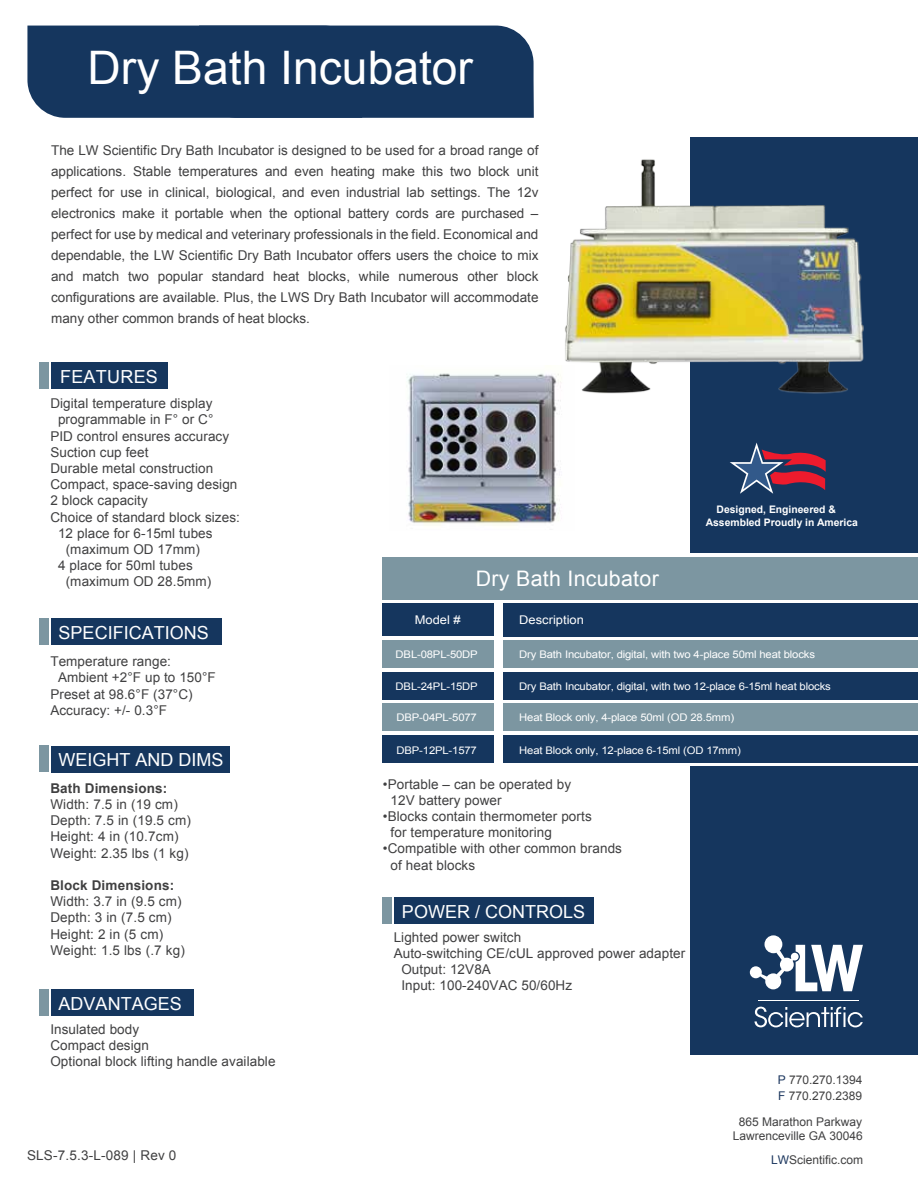
<style>
.page{position:relative;width:918px;height:1188px;background:#fff}
.page>*{position:absolute;margin:0;border:0;box-sizing:border-box;transform-origin:0 0}
.t1{font:46.2px "Arial";color:#fff}
.t2{font:21.45px "Arial";letter-spacing:.015em;color:#fff}
.t3{font:18px "Arial";color:#fff}
.t4{font:13.5px/16.2px "Arial";letter-spacing:.005em;color:#404041}
.t5{font:700 13.5px "Arial";letter-spacing:.01em;color:#404041}
.t6{font:12px/16.5px "Arial";color:#404041}
.t7{font:12px "Arial";color:#fff;scale:1.08 1}
.t8{font:10.5px "Arial";letter-spacing:-.015em;color:#fff;scale:1.08 1}
.t9{font:700 10.35px/12.8px "Arial";color:#fff}
.s1{color:#1b365e}
</style>
<div class="page">
<div style="left:51px;top:362px;width:117px;height:27px;background:#15365e"></div>
<div style="left:51px;top:618px;width:170px;height:27px;background:#15365e"></div>
<div style="left:51px;top:746px;width:179px;height:27px;background:#15365e"></div>
<div style="left:690px;top:766px;width:228px;height:288px;background:#15365e"></div>
<div style="left:690px;top:137px;width:228px;height:415px;background:#15365e"></div>
<div style="left:503px;top:603px;width:415px;height:33px;background:#15365e"></div>
<div style="left:503px;top:640px;width:415px;height:28px;background:#7c96a1"></div>
<div style="left:382px;top:640px;width:112px;height:28px;background:#7c96a1"></div>
<div style="left:382px;top:603px;width:112px;height:33px;background:#15365e"></div>
<svg style="left:755px;top:1007px;width:108px;height:20px"></svg>
<hr style="left:759px;top:1000px;width:100px;height:1px;background:#fff">
<svg style="left:749px;top:935px;width:114px;height:56px"></svg>
<div style="left:382px;top:558px;width:536px;height:42px;background:#7c96a1"></div>
<div style="left:39px;top:362px;width:9px;height:27px;background:#7c96a1"></div>
<div style="left:39px;top:619px;width:9px;height:26px;background:#7c96a1"></div>
<div style="left:39px;top:746px;width:9px;height:26px;background:#7c96a1"></div>
<div style="left:27px;top:26px;width:507px;height:92px;background:#15365e"></div>
<div style="left:503px;top:672px;width:415px;height:28px;background:#15365e"></div>
<div style="left:382px;top:672px;width:112px;height:28px;background:#15365e"></div>
<div style="left:503px;top:704px;width:415px;height:27px;background:#7c96a1"></div>
<div style="left:382px;top:704px;width:112px;height:27px;background:#7c96a1"></div>
<div style="left:503px;top:736px;width:415px;height:27px;background:#15365e"></div>
<div style="left:382px;top:736px;width:112px;height:27px;background:#15365e"></div>
<svg style="left:730px;top:443px;width:96px;height:51px"></svg>
<div style="left:51px;top:989px;width:143px;height:27px;background:#15365e"></div>
<div style="left:39px;top:989px;width:9px;height:27px;background:#7c96a1"></div>
<div style="left:394px;top:897px;width:200px;height:27px;background:#15365e"></div>
<div style="left:382px;top:897px;width:9px;height:27px;background:#7c96a1"></div>
<img style="left:407px;top:373px;width:154px;height:153px">
<img style="left:556px;top:159px;width:308px;height:243px">
<h1 class="t1" style="left:88px;top:38px;width:387px">Dry Bath Incubator</h1>
<p class="t4" style="left:51px;top:140px;width:489px;line-height:21px;text-align:justify">The LW Scientific Dry Bath Incubator is designed to be used for a broad range of applications. Stable temperatures and even heating make this two block unit perfect for use in clinical, biological, and even industrial lab settings. The 12v electronics make it portable when the optional battery cords are purchased – perfect for use by medical and veterinary professionals in the field. Economical and dependable, the LW Scientific Dry Bath Incubator offers users the choice to mix and match two popular standard heat blocks, while numerous other block configurations are available. Plus, the LWS Dry Bath Incubator will accommodate many other common brands of heat blocks.</p>
<h3 class="t3" style="left:60px;top:365px;width:99px">FEATURES</h3>
<p class="t4" style="left:50px;top:395px;width:164px">Digital temperature display</p>
<p class="t4" style="left:58px;top:412px;width:157px">programmable in F° or C°</p>
<p class="t4" style="left:50px;top:428px;width:180px">PID control ensures accuracy</p>
<p class="t4" style="left:50px;top:444px;width:100px">Suction cup feet</p>
<p class="t4" style="left:50px;top:460px;width:164px">Durable metal construction</p>
<p class="t4" style="left:50px;top:476px;width:189px">Compact, space-saving design</p>
<p class="t4" style="left:50px;top:493px;width:99px">2 block capacity</p>
<p class="t4" style="left:50px;top:509px;width:191px">Choice of standard block sizes:</p>
<p class="t4" style="left:58px;top:525px;width:156px">12 place for 6-15ml tubes</p>
<p class="t4" style="left:66px;top:541px;width:136px">(maximum OD 17mm)</p>
<p class="t4" style="left:58px;top:557px;width:136px">4 place for 50ml tubes</p>
<p class="t4" style="left:66px;top:574px;width:147px">(maximum OD 28.5mm)</p>
<h3 class="t3" style="left:59px;top:621px;width:152px">SPECIFICATIONS</h3>
<p class="t4" style="left:50px;top:654px;width:122px">Temperature range:</p>
<p class="t4" style="left:58px;top:670px;width:159px">Ambient +2°F up to 150°F</p>
<p class="t4" style="left:50px;top:686px;width:144px">Preset at 98.6°F (37°C)</p>
<p class="t4" style="left:50px;top:702px;width:118px">Accuracy: +/- 0.3°F</p>
<h3 class="t3" style="left:59px;top:748px;width:167px">WEIGHT AND DIMS</h3>
<p class="t5" style="left:50px;top:779px;width:118px">Bath Dimensions:</p>
<p class="t4" style="left:50px;top:796px;width:142px">Width: 7.5 in (19 cm)<br>Depth: 7.5 in (19.5 cm)<br>Height: 4 in (10.7cm)<br>Weight: 2.35 lbs (1 kg)</p>
<p class="t5" style="left:50px;top:876px;width:125px">Block Dimensions:</p>
<p class="t4" style="left:50px;top:894px;width:136px">Width: 3.7 in (9.5 cm)<br>Depth: 3 in (7.5 cm)<br>Height: 2 in (5 cm)<br>Weight: 1.5 lbs (.7 kg)</p>
<h3 class="t3" style="left:59px;top:992px;width:125px">ADVANTAGES</h3>
<p class="t4" style="left:50px;top:1021px;width:227px">Insulated body<br>Compact design<br>Optional block lifting handle available</p>
<p class="t4" style="left:27px;top:1147px;width:151px">SLS-7.5.3-L-089 | Rev 0</p>
<h2 class="t2" style="left:476px;top:565px;width:185px">Dry Bath Incubator</h2>
<p class="t9" style="left:706px;top:503px;width:154px;text-indent:11px">Designed, Engineered &amp;<br>Assembled Proudly in America</p>
<p class="t7" style="left:415px;top:611px;width:44px">Model #</p>
<p class="t7" style="left:519px;top:611px;width:61px">Description</p>
<p class="t8" style="left:396px;top:647px;width:78px">DBL-08PL-50DP</p>
<p class="t8" style="left:519px;top:647px;width:275px">Dry Bath Incubator, digital, with two 4-place 50ml heat blocks</p>
<p class="t8" style="left:396px;top:680px;width:78px">DBL-24PL-15DP</p>
<p class="t8" style="left:519px;top:680px;width:290px">Dry Bath Incubator, digital, with two 12-place 6-15ml heat blocks</p>
<p class="t8" style="left:397px;top:711px;width:76px">DBP-04PL-5077</p>
<p class="t8" style="left:519px;top:711px;width:200px">Heat Block only, 4-place 50ml (OD 28.5mm)</p>
<p class="t8" style="left:397px;top:743px;width:76px">DBP-12PL-1577</p>
<p class="t8" style="left:519px;top:743px;width:207px">Heat Block only, 12-place 6-15ml (OD 17mm)</p>
<p class="t4" style="left:391px;top:776px;width:182px;text-indent:-8px">•Portable – can be operated by<br>12V battery power</p>
<p class="t4" style="left:391px;top:808px;width:203px;text-indent:-8px">•Blocks contain thermometer ports for temperature monitoring</p>
<p class="t4" style="left:391px;top:841px;width:233px;text-indent:-8px">•Compatible with other common brands of heat blocks</p>
<h3 class="t3" style="left:402px;top:900px;width:185px">POWER / CONTROLS</h3>
<p class="t4" style="left:394px;top:929px;width:129px">Lighted power switch</p>
<p class="t4" style="left:394px;top:945px;width:293px">Auto-switching CE/cUL approved power adapter</p>
<p class="t4" style="left:401px;top:962px;width:91px">Output: 12V8A</p>
<p class="t4" style="left:401px;top:978px;width:172px">Input: 100-240VAC 50/60Hz</p>
<p class="t6" style="left:778px;top:1071px;width:86px"><span class="s1">P</span> 770.270.1394<br><span class="s1">F</span> 770.270.2389</p>
<p class="t6" style="left:733px;top:1114px;width:132px;line-height:14.4px;text-align:center">865 Marathon Parkway<br>Lawrenceville GA 30046</p>
<p class="t6" style="left:771px;top:1151px;width:94px"><span class="s1">LW</span>Scientific.com</p>
</div>
